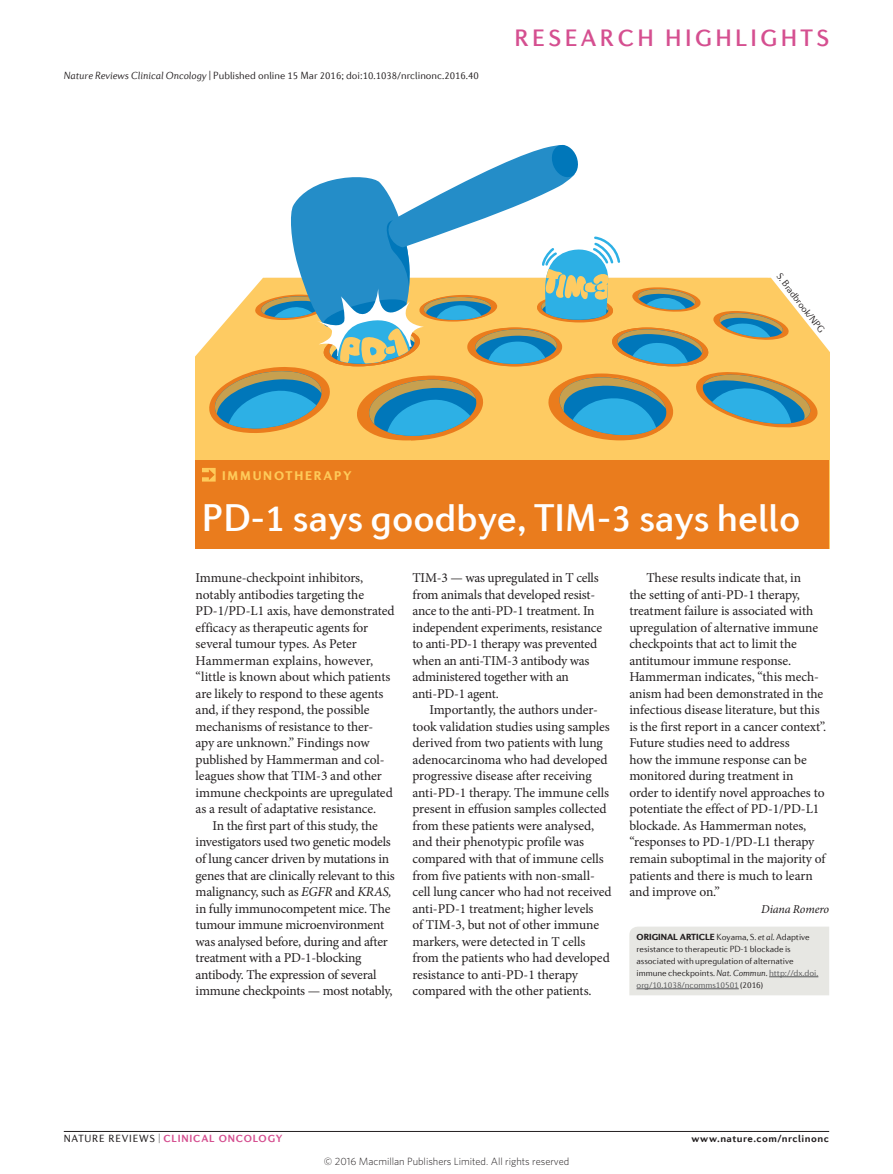
<style>
.page{position:relative;width:893px;height:1174px;background:#fff}
.page>*{position:absolute;margin:0;border:0;box-sizing:border-box;transform-origin:0 0}
.Title{font:500 39px "Diverda Sans Com";color:#fff}
.t1{font:500 24px "Diverda Sans Com";letter-spacing:.14em;color:#d54f90}
.Body_text{font:13.5px/16.5px "Minion Pro";letter-spacing:-.01em;color:#231f20}
.Body_first{font:13.5px/16.5px "Minion Pro";letter-spacing:-.01em;color:#231f20}
.Strapline{font:900 12.75px "Diverda Sans Com";letter-spacing:.14em;color:#feca5a}
.Author{font:italic 12px "Minion Pro";letter-spacing:-.01em;color:#231f20}
.AOP_line{font:300 10.5px "Diverda Sans Com";color:#231f20}
.t2{font:300 10.5px "Whitney";color:#231f20}
.t3{font:700 10.5px "Diverda Sans Com";letter-spacing:.075em;color:#d54f90}
.t4{font:700 10.5px "Diverda Sans Com";letter-spacing:.045em;color:#231f20}
.Credit_line{font:300 9.75px "Diverda Sans Com";color:#231f20}
.Info_box_text{font:300 9px/12px "Diverda Sans Com";letter-spacing:-.005em;color:#231f20}
.s1{font-style:italic}
.s2{font-weight:900}
.s3{color:#57585a}
.s4{font-weight:400;color:#231f20}
</style>
<div class="page">
<hr style="left:64px;top:1131px;width:765px;height:1px;background:#231f20">
<div style="left:196px;top:337px;width:633px;height:123px;background:#fecb62"></div>
<div style="left:196px;top:460px;width:633px;height:89px;background:#ea7c1d"></div>
<svg style="left:209px;top:144px;width:609px;height:296px"></svg>
<svg style="left:202px;top:468px;width:14px;height:13px"></svg>
<div style="left:629px;top:926px;width:200px;height:69px;background:#e7e7e3"></div>
<hr style="left:769px;top:976px;width:49px;height:1px;background:#57585a">
<hr style="left:637px;top:988px;width:102px;height:1px;background:#57585a">
<p class="AOP_line" style="left:64px;top:69px;width:416px"><span class="s1">Nature Reviews Clinical Oncology</span> | Published online 15 Mar 2016; doi:10.1038/nrclinonc.2016.40</p>
<h2 class="t1" style="left:514px;top:24px;width:316px">RESEARCH HIGHLIGHTS</h2>
<p class="Credit_line" style="left:783px;top:271px;width:74px;rotate:53deg">S. Bradbrook/NPG</p>
<p class="Strapline" style="left:222px;top:468px;width:131px">IMMUNOTHERAPY</p>
<p class="Title" style="left:202px;top:495px;width:600px">PD‑1 says goodbye, TIM‑3 says hello</p>
<p class="Body_first" style="left:196px;top:570px;width:200px">Immune-checkpoint inhibitors, notably antibodies targeting the PD‑1/PD‑L1 axis, have demonstrated efficacy as therapeutic agents for several tumour types. As Peter Hammerman explains, however, “little is known about which patients are likely to respond to these agents and, if they respond, the possible mechanisms of resistance to ther&shy;apy are unknown.” Findings now published by Hammerman and col&shy;leagues show that TIM‑3 and other immune checkpoints are upregulated as a result of adaptative resistance.</p>
<p class="Body_text" style="left:196px;top:817px;width:201px;text-indent:17px">In the first part of this study, the investigators used two genetic models of lung cancer driven by mutations in genes that are clinically relevant to this malignancy, such as <span class="s1">EGFR</span> and <span class="s1">KRAS, </span>in fully immunocompetent mice. The tumour immune microenvironment was analysed before, during and after treatment with a PD‑1‑blocking antibody. The expression of several immune checkpoints — most notably,</p>
<p class="Body_text" style="left:412px;top:570px;width:191px">TIM‑3 — was upregulated in T cells from animals that developed resist&shy;ance to the anti-PD‑1 treatment. In independent experiments, resistance to anti-PD‑1 therapy was prevented when an anti-TIM‑3 antibody was administered together with an anti-PD‑1 agent.</p>
<p class="Body_text" style="left:412px;top:702px;width:201px;text-indent:17px">Importantly, the authors under&shy;took validation studies using samples derived from two patients with lung adenocarcinoma who had developed progressive disease after receiving anti-PD‑1 therapy. The immune cells present in effusion samples collected from these patients were analysed, and their phenotypic profile was compared with that of immune cells from five patients with non-small&shy;cell lung cancer who had not received anti-PD‑1 treatment; higher levels<br>of TIM‑3, but not of other immune markers, were detected in T cells from the patients who had developed resistance to anti-PD‑1 therapy compared with the other patients.</p>
<p class="Body_text" style="left:629px;top:570px;width:198px;text-indent:17px">These results indicate that, in<br>the setting of anti-PD‑1 therapy, treatment failure is associated with upregulation of alternative immune checkpoints that act to limit the antitumour immune response.<br>Hammerman indicates, “this mech&shy;anism had been demonstrated in the infectious disease literature, but this is the first report in a cancer context”.<br>Future studies need to address<br>how the immune response can be monitored during treatment in<br>order to identify novel approaches to potentiate the effect of PD‑1/PD‑L1 blockade. As Hammerman notes, “responses to PD‑1/PD‑L1 therapy remain suboptimal in the majority of patients and there is much to learn and improve on.”</p>
<p class="Author" style="left:761px;top:901px;width:69px">Diana Romero</p>
<p class="Info_box_text" style="left:637px;top:931px;width:183px"><span class="s2">ORIGINAL ARTICLE</span> Koyama, S. <span class="s1">et al.</span> Adaptive resistance to therapeutic PD‑1 blockade is associated with upregulation of alternative immune checkpoints. <span class="s1">Nat. Commun.</span> <span class="s3">http://dx.doi. org/10.1038/ncomms10501</span> (2016)</p>
<p class="t3" style="left:64px;top:1132px;width:220px"><span class="s4">NATURE REVIEWS |</span> CLINICAL ONCOLOGY</p>
<p class="t4" style="left:691px;top:1132px;width:139px">www.nature.com/nrclinonc</p>
<p class="t2" style="left:324px;top:1154px;width:247px">© 2016 Macmillan Publishers Limited. All rights reserved</p>
</div>
